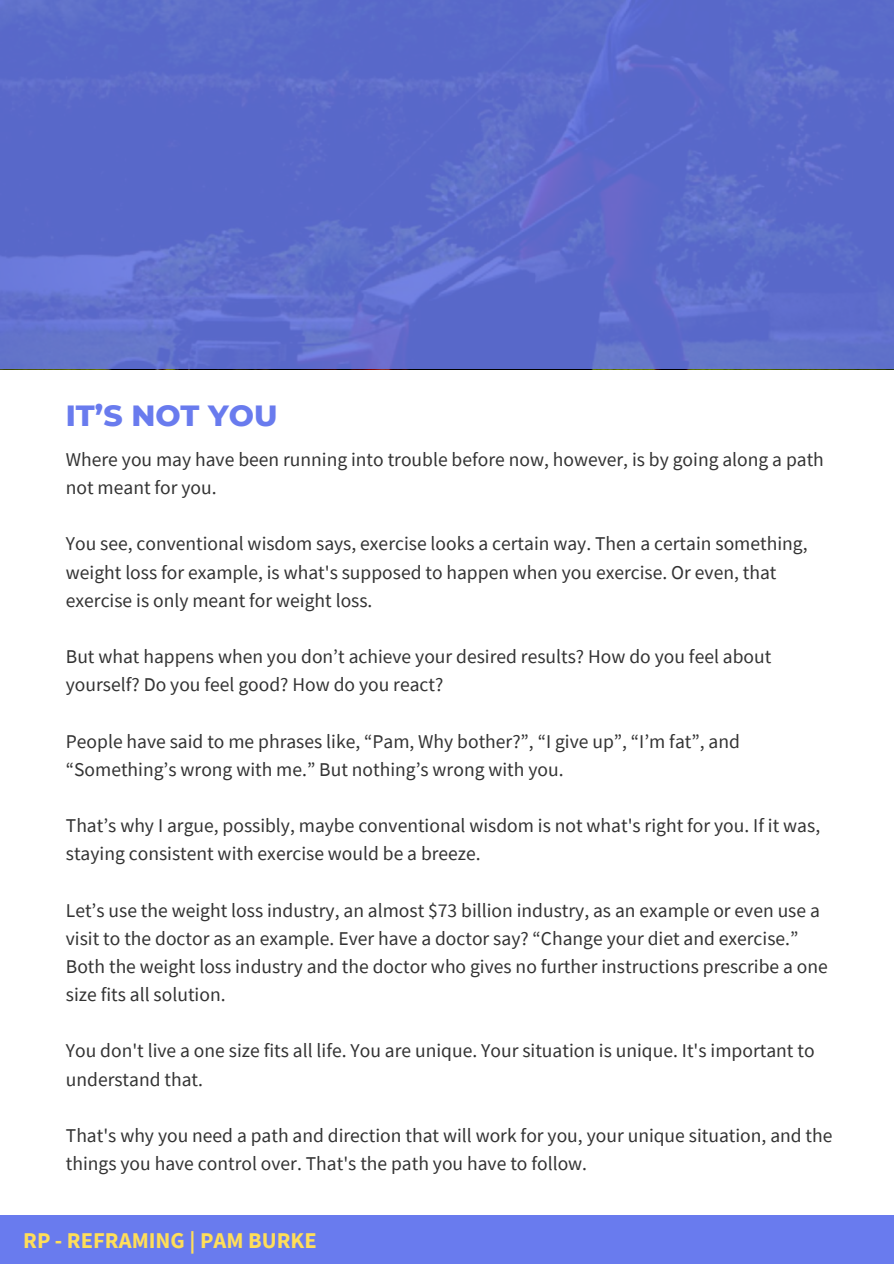
<style>
.page{position:relative;width:894px;height:1264px;background:#fff}
.page>*{position:absolute;margin:0;border:0;box-sizing:border-box;transform-origin:0 0}
.t1{font:800 29.85px "Montserrat";color:#697bee}
.t2{font:700 22.5px "Source Sans Pro";color:#ffde59}
.t3{font:19.5px/28.2px "Source Sans Pro";color:#333}
</style>
<div class="page">
<div style="left:0;top:1215px;width:893px;height:48px;background:#697bee"></div>
<svg style="left:0;top:0;width:893px;height:369px;background:#5c6bca"></svg>
<h1 class="t1" style="left:66px;top:397px;width:213px">IT’S NOT YOU</h1>
<p class="t3" style="left:66px;top:445px;width:759px">Where you may have been running into trouble before now, however, is by going along a path not meant for you.</p>
<p class="t3" style="left:66px;top:529px;width:743px">You see, conventional wisdom says, exercise looks a certain way. Then a certain something, weight loss for example, is what's supposed to happen when you exercise. Or even, that exercise is only meant for weight loss.</p>
<p class="t3" style="left:66px;top:642px;width:706px">But what happens when you don’t achieve your desired results? How do you feel about yourself? Do you feel good? How do you react?</p>
<p class="t3" style="left:66px;top:726px;width:675px">People have said to me phrases like, “Pam, Why bother?”, “I give up”, “I’m fat”, and “Something’s wrong with me.” But nothing’s wrong with you.</p>
<p class="t3" style="left:66px;top:811px;width:755px">That’s why I argue, possibly, maybe conventional wisdom is not what's right for you. If it was, staying consistent with exercise would be a breeze.</p>
<p class="t3" style="left:66px;top:895px;width:763px">Let’s use the weight loss industry, an almost $73 billion industry, as an example or even use a visit to the doctor as an example. Ever have a doctor say? “Change your diet and exercise.” Both the weight loss industry and the doctor who gives no further instructions prescribe a one size fits all solution.</p>
<p class="t3" style="left:66px;top:1036px;width:750px">You don't live a one size fits all life. You are unique. Your situation is unique. It's important to understand that.</p>
<p class="t3" style="left:66px;top:1120px;width:768px">That's why you need a path and direction that will work for you, your unique situation, and the things you have control over. That's the path you have to follow.</p>
<p class="t2" style="left:23px;top:1225px;width:295px">RP - REFRAMING | PAM BURKE</p>
</div>
